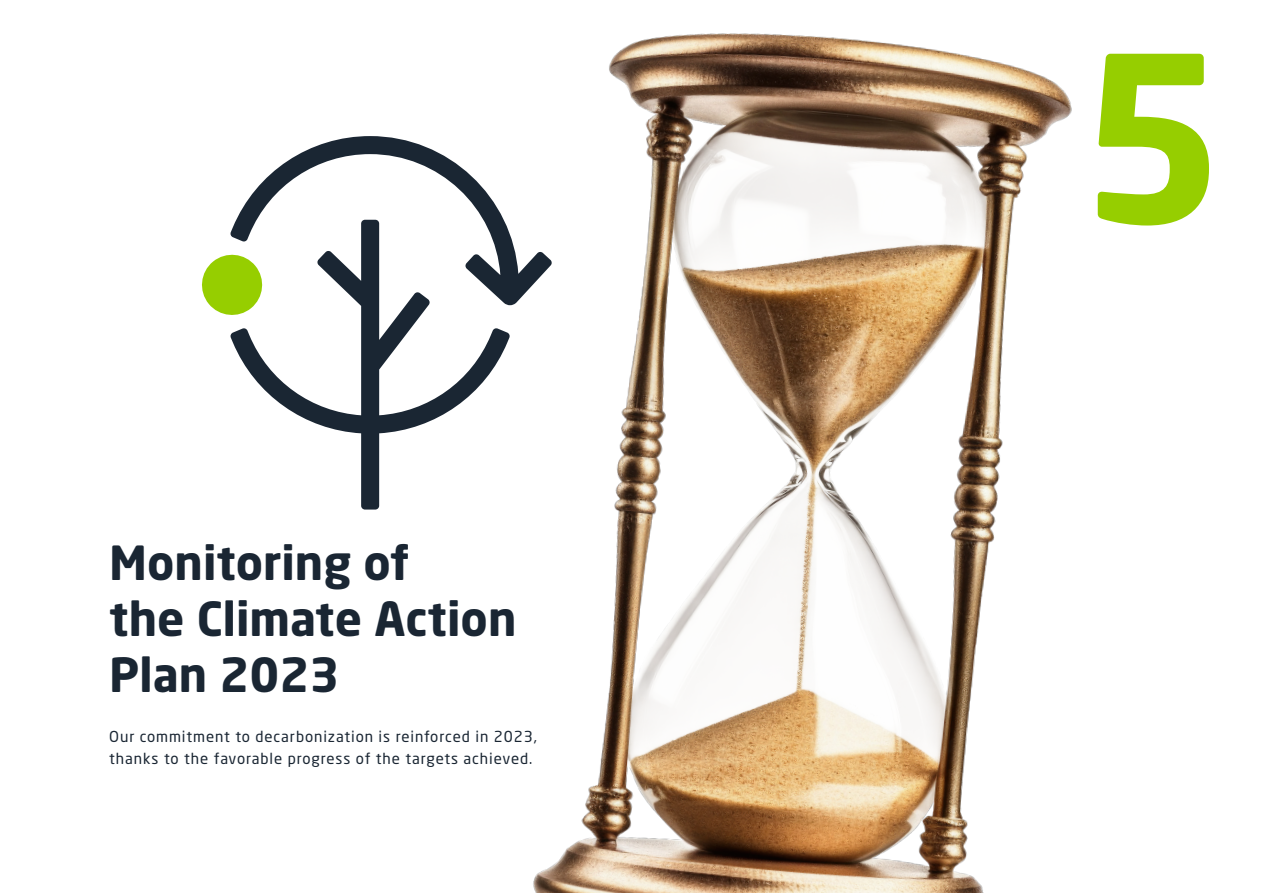
<style>
.page{position:relative;width:1263px;height:893px;background:#fff}
.page>*{position:absolute;margin:0;border:0;box-sizing:border-box;transform-origin:0 0}
.t1{font:700 228.45px "Neo Sans Std";color:#96ce00}
.t2{font:700 46.5px "Neo Sans Std";color:#1a2633}
.t3{font:15px/22.5px "Neo Sans Std";letter-spacing:.06em;color:#1a2633}
</style>
<div class="page">
<img style="left:510px;top:33px;width:562px;height:860px">
<svg style="left:202px;top:255px;width:28px;height:60px"></svg>
<svg style="left:236px;top:136px;width:316px;height:169px"></svg>
<svg style="left:230px;top:220px;width:280px;height:290px"></svg>
<p class="t2" style="left:109px;top:533px;width:302px">Monitoring of</p>
<p class="t2" style="left:109px;top:589px;width:409px">the Climate Action</p>
<p class="t2" style="left:109px;top:645px;width:232px">Plan 2023</p>
<p class="t3" style="left:109px;top:725px;width:429px">Our commitment to decarbonization is reinforced in 2023, thanks to the favorable progress of the targets achieved.</p>
<p class="t1" style="left:1080px;top:-8px;width:149px">5</p>
</div>
